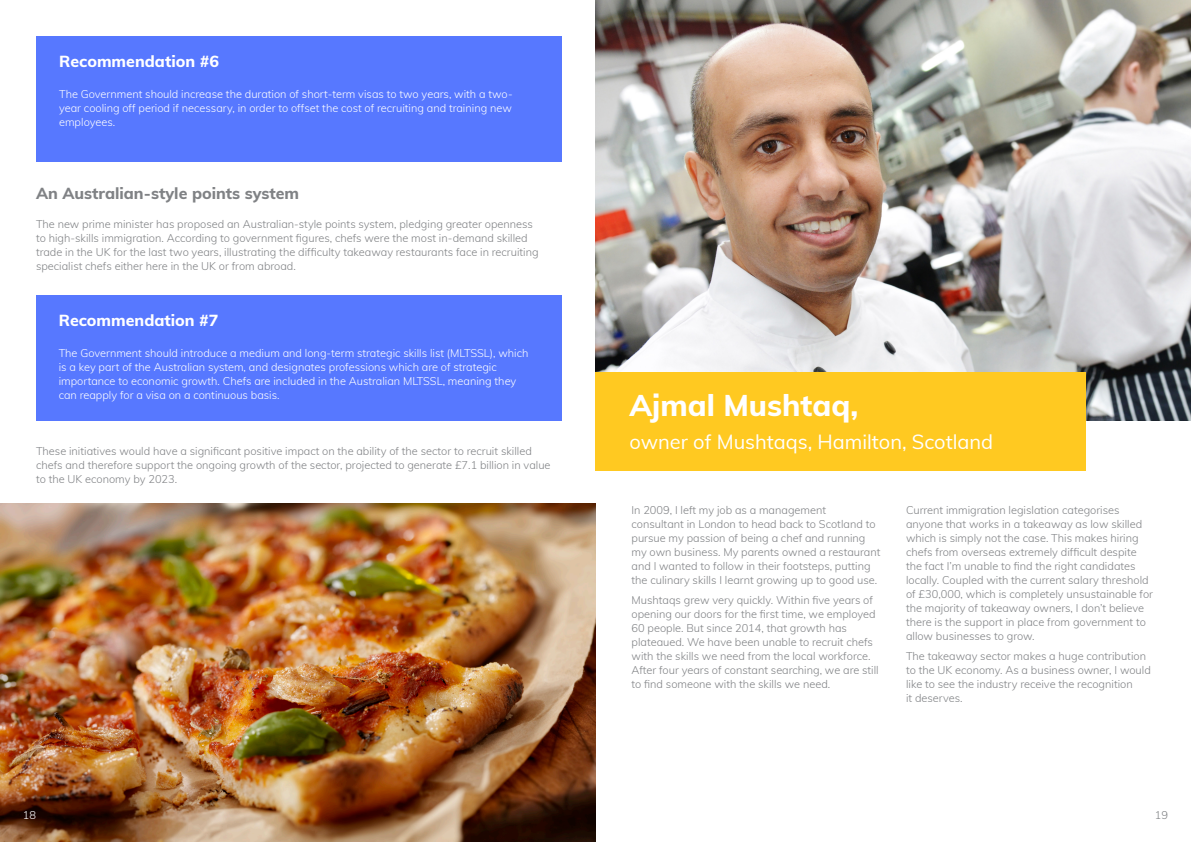
<style>
.page{position:relative;width:1191px;height:842px;background:#fff}
.page>*{position:absolute;margin:0;border:0;box-sizing:border-box;transform-origin:0 0}
.Headline{font:800 30px "Muli";color:#fff}
.t1{font:20px "Muli";color:#fff}
.t2{font:800 16px "Muli";color:#fff}
.t3{font:800 16px "Muli";color:#808285}
.t4{font:300 11px/14px "Muli";color:#808285}
.t5{font:300 11px/14px "Muli";color:#fff;text-align:justify}
</style>
<div class="page">
<img style="left:595px;top:0;width:596px;height:421px">
<img style="left:1px;top:503px;width:594px;height:339px">
<div style="left:595px;top:372px;width:491px;height:98px;background:#ffc921"></div>
<div style="left:36px;top:36px;width:526px;height:126px;background:#5778ff"></div>
<div style="left:36px;top:295px;width:525px;height:126px;background:#5778ff"></div>
<p class="t2" style="left:59px;top:49px;width:161px">Recommendation #6</p>
<p class="t5" style="left:59px;top:86px;width:455px">The Government should increase the duration of short-term visas to two years, with a two&shy;year cooling off period if necessary, in order to offset the cost of recruiting and training new employees.</p>
<p class="t3" style="left:36px;top:181px;width:265px">An Australian-style points system</p>
<p class="t4" style="left:36px;top:216px;width:504px">The new prime minister has proposed an Australian-style points system, pledging greater openness to high-skills immigration. According to government figures, chefs were the most in-demand skilled trade in the UK for the last two years, illustrating the difficulty takeaway restaurants face in recruiting specialist chefs either here in the UK or from abroad.</p>
<p class="t2" style="left:59px;top:309px;width:161px">Recommendation #7</p>
<p class="t5" style="left:59px;top:346px;width:471px;text-align:left">The Government should introduce a medium and long-term strategic skills list (MLTSSL), which is a key part of the Australian system, and designates professions which are of strategic importance to economic growth. Chefs are included in the Australian MLTSSL, meaning they can reapply for a visa on a continuous basis.</p>
<p class="t4" style="left:36px;top:443px;width:516px">These initiatives would have a significant positive impact on the ability of the sector to recruit skilled chefs and therefore support the ongoing growth of the sector, projected to generate £7.1 billion in value to the UK economy by 2023.</p>
<p class="Headline" style="left:629px;top:384px;width:230px">Ajmal Mushtaq,</p>
<p class="t1" style="left:629px;top:428px;width:365px">owner of Mushtaqs, Hamilton, Scotland</p>
<p class="t4" style="left:631px;top:503px;width:250px">In 2009, I left my job as a management consultant in London to head back to Scotland to pursue my passion of being a chef and running my own business. My parents owned a restaurant and I wanted to follow in their footsteps, putting the culinary skills I learnt growing up to good use.</p>
<p class="t4" style="left:631px;top:592px;width:249px">Mushtaqs grew very quickly. Within five years of opening our doors for the first time, we employed 60 people. But since 2014, that growth has plateaued. We have been unable to recruit chefs with the skills we need from the local workforce.<br>After four years of constant searching, we are still to find someone with the skills we need.</p>
<p class="t4" style="left:906px;top:503px;width:248px">Current immigration legislation categorises anyone that works in a takeaway as low skilled which is simply not the case. This makes hiring chefs from overseas extremely difficult despite the fact I’m unable to find the right candidates locally. Coupled with the current salary threshold of £30,000, which is completely unsustainable for the majority of takeaway owners, I don’t believe there is the support in place from government to allow businesses to grow.</p>
<p class="t4" style="left:906px;top:648px;width:246px">The takeaway sector makes a huge contribution to the UK economy. As a business owner, I would like to see the industry receive the recognition<br>it deserves.</p>
<p class="t5" style="left:23px;top:808px;width:15px">18</p>
<p class="t4" style="left:1155px;top:808px;width:15px">19</p>
</div>
